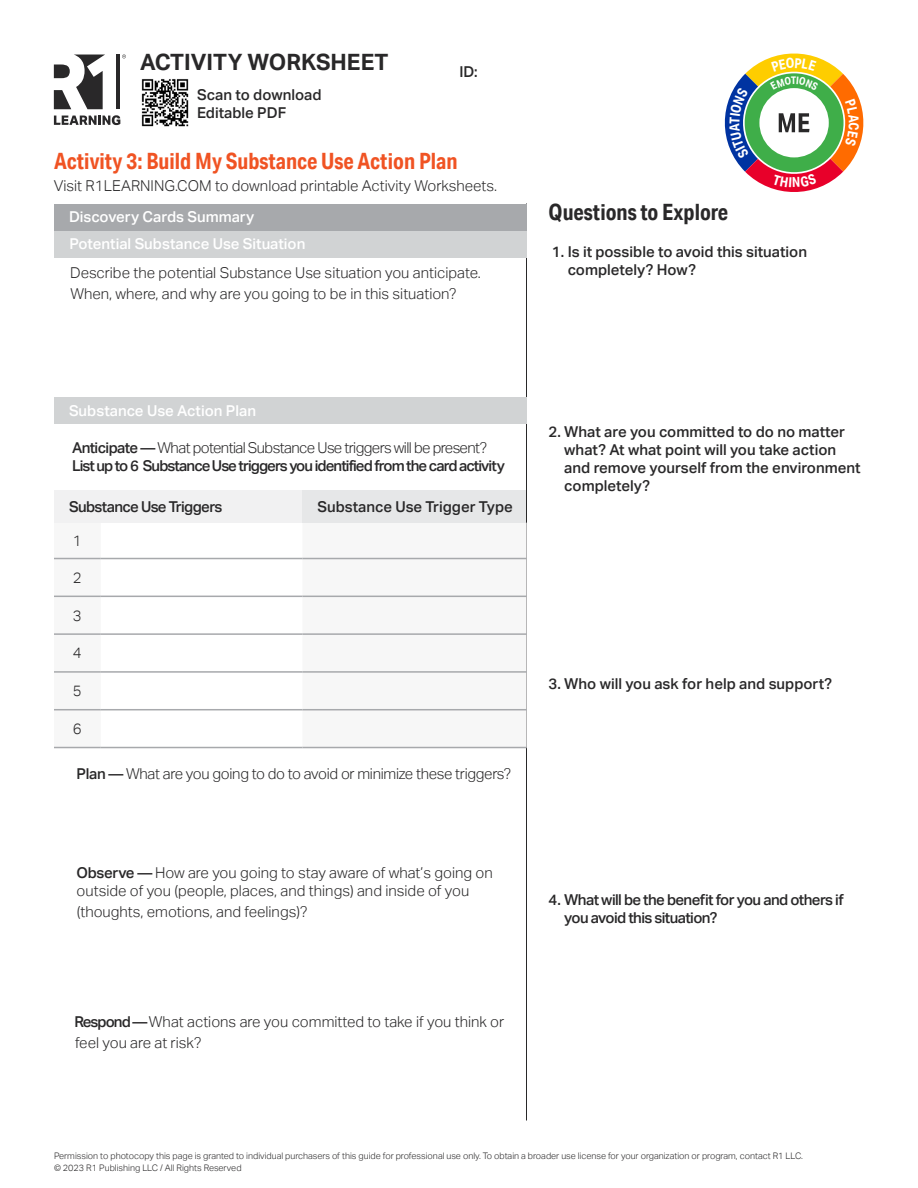
<style>
.page{position:relative;width:918px;height:1188px;background:#fff}
.page>*{position:absolute;margin:0;border:0;box-sizing:border-box;transform-origin:0 0}
.t1{font:700 22.5px "Aktiv Grotesk Cd";color:#f05323}
.t2{font:700 22.5px "Aktiv Grotesk Cd";color:#292829}
.t3{font:700 22.5px "Aktiv Grotesk";color:#292829}
.t4{font:300 15px/21px "Aktiv Grotesk";color:#292829}
.t5{font:500 15px/18px "Aktiv Grotesk";letter-spacing:-.01em;color:#292829}
.t6{font:500 15px/18px "Aktiv Grotesk";letter-spacing:-.06em;color:#292829}
.t7{font:500 15px/18px "Aktiv Grotesk";letter-spacing:-.04em;color:#292829}
.t8{font:500 15px "Aktiv Grotesk";color:#fff}
.t9{font:300 15px "Aktiv Grotesk";letter-spacing:-.02em;color:#292829}
.t10{font:300 9px/12px "Aktiv Grotesk";color:#292829}
.s1{font-weight:300}
.s2{font-weight:500}
</style>
<div class="page">
<img style="left:141px;top:79px;width:48px;height:48px">
<hr style="left:526px;top:204px;width:1px;height:916px;background:#292829">
<div style="left:54px;top:204px;width:472px;height:27px;background:#a7a9ac"></div>
<div style="left:54px;top:231px;width:473px;height:27px;background:#d1d3d4"></div>
<div style="left:54px;top:397px;width:472px;height:27px;background:#d1d3d4"></div>
<svg style="left:54px;top:523px;width:473px;height:224px"></svg>
<hr style="left:54px;top:558px;width:47px;height:1px;background:#a7a9ac">
<hr style="left:101px;top:558px;width:201px;height:1px;background:#a7a9ac">
<hr style="left:302px;top:558px;width:225px;height:1px;background:#a7a9ac">
<hr style="left:54px;top:596px;width:47px;height:1px;background:#a7a9ac">
<hr style="left:101px;top:596px;width:201px;height:1px;background:#a7a9ac">
<hr style="left:302px;top:596px;width:225px;height:1px;background:#a7a9ac">
<hr style="left:54px;top:633px;width:47px;height:2px;background:#a7a9ac">
<hr style="left:101px;top:633px;width:201px;height:2px;background:#a7a9ac">
<hr style="left:302px;top:633px;width:225px;height:2px;background:#a7a9ac">
<hr style="left:54px;top:671px;width:47px;height:2px;background:#a7a9ac">
<hr style="left:101px;top:671px;width:201px;height:2px;background:#a7a9ac">
<hr style="left:302px;top:671px;width:225px;height:2px;background:#a7a9ac">
<hr style="left:54px;top:709px;width:47px;height:1px;background:#a7a9ac">
<hr style="left:101px;top:709px;width:201px;height:1px;background:#a7a9ac">
<hr style="left:302px;top:709px;width:225px;height:1px;background:#a7a9ac">
<hr style="left:54px;top:747px;width:47px;height:1px;background:#a7a9ac">
<hr style="left:101px;top:747px;width:201px;height:1px;background:#a7a9ac">
<hr style="left:302px;top:747px;width:225px;height:1px;background:#a7a9ac">
<div style="left:54px;top:490px;width:248px;height:33px;background:#f1f1f2"></div>
<div style="left:302px;top:490px;width:224px;height:33px;background:#e6e7e8"></div>
<svg style="left:718px;top:74px;width:40px;height:98px"></svg>
<svg style="left:830px;top:74px;width:40px;height:98px"></svg>
<svg style="left:54px;top:55px;width:50px;height:54px"></svg>
<hr style="left:117px;top:55px;width:3px;height:54px;background:#292829">
<svg style="left:54px;top:115px;width:66px;height:10px"></svg>
<svg style="left:122px;top:55px;width:4px;height:3px"></svg>
<svg style="left:730px;top:53px;width:129px;height:139px"></svg>
<h1 class="t3" style="left:140px;top:49px;width:250px">ACTIVITY WORKSHEET</h1>
<p class="t5" style="left:197px;top:85px;width:126px">Scan to download<br>Editable PDF</p>
<p class="t5" style="left:459px;top:63px;width:20px">ID:</p>
<h1 class="t1" style="left:54px;top:147px;width:405px">Activity 3: Build My Substance Use Action Plan</h1>
<p class="t4" style="left:54px;top:175px;width:445px">Visit R1LEARNING.COM to download printable Activity Worksheets.</p>
<p class="t8" style="left:69px;top:208px;width:187px">Discovery Cards Summary</p>
<h1 class="t2" style="left:549px;top:198px;width:181px">Questions to Explore</h1>
<p class="t8" style="left:69px;top:235px;width:238px">Potential Substance Use Situation</p>
<p class="t4" style="left:70px;top:263px;width:412px">Describe the potential Substance Use situation you anticipate.<br>When, where, and why are you going to be in this situation?</p>
<p class="t5" style="left:568px;top:243px;width:241px;text-indent:-16px">1. Is it possible to avoid this situation completely? How?</p>
<p class="t8" style="left:69px;top:402px;width:189px">Substance Use Action Plan</p>
<p class="t6" style="left:72px;top:439px;width:434px">Anticipate — <span class="s1">What potential Substance Use triggers will be present?<br></span>List up to 6 Substance Use triggers you identified from the card activity</p>
<p class="t7" style="left:69px;top:498px;width:155px">Substance Use Triggers</p>
<p class="t5" style="left:317px;top:498px;width:197px">Substance Use Trigger Type</p>
<p class="t4" style="left:73px;top:530px;width:10px">1</p>
<p class="t4" style="left:73px;top:567px;width:10px">2</p>
<p class="t4" style="left:73px;top:605px;width:10px">3</p>
<p class="t4" style="left:73px;top:643px;width:10px">4</p>
<p class="t4" style="left:73px;top:680px;width:10px">5</p>
<p class="t4" style="left:73px;top:718px;width:10px">6</p>
<p class="t9" style="left:77px;top:765px;width:436px"><span class="s2">Plan —</span> What are you going to do to avoid or minimize these triggers?</p>
<p class="t4" style="left:77px;top:864px;width:418px;line-height:18px"><span class="s2">Observe —</span> How are you going to stay aware of what’s going on outside of you (people, places, and things) and inside of you</p>
<p class="t4" style="left:77px;top:901px;width:232px">(thoughts, emotions, and feelings)?</p>
<p class="t4" style="left:74px;top:1011px;width:431px"><span class="s2">Respond —</span> What actions are you committed to take if you think or feel you are at risk?</p>
<p class="t5" style="left:564px;top:423px;width:298px;text-indent:-16px">2. What are you committed to do no matter what? At what point will you take action and remove yourself from the environment completely?</p>
<p class="t5" style="left:549px;top:675px;width:285px">3. Who will you ask for help and support?</p>
<p class="t7" style="left:564px;top:891px;width:281px;text-indent:-16px">4. What will be the benefit for you and others if you avoid this situation?</p>
<p class="t10" style="left:54px;top:1150px;width:750px">Permission to photocopy this page is granted to individual purchasers of this guide for professional use only. To obtain a broader use license for your organization or program, contact R1 LLC. © 2023 R1 Publishing LLC / All Rights Reserved</p>
</div>
